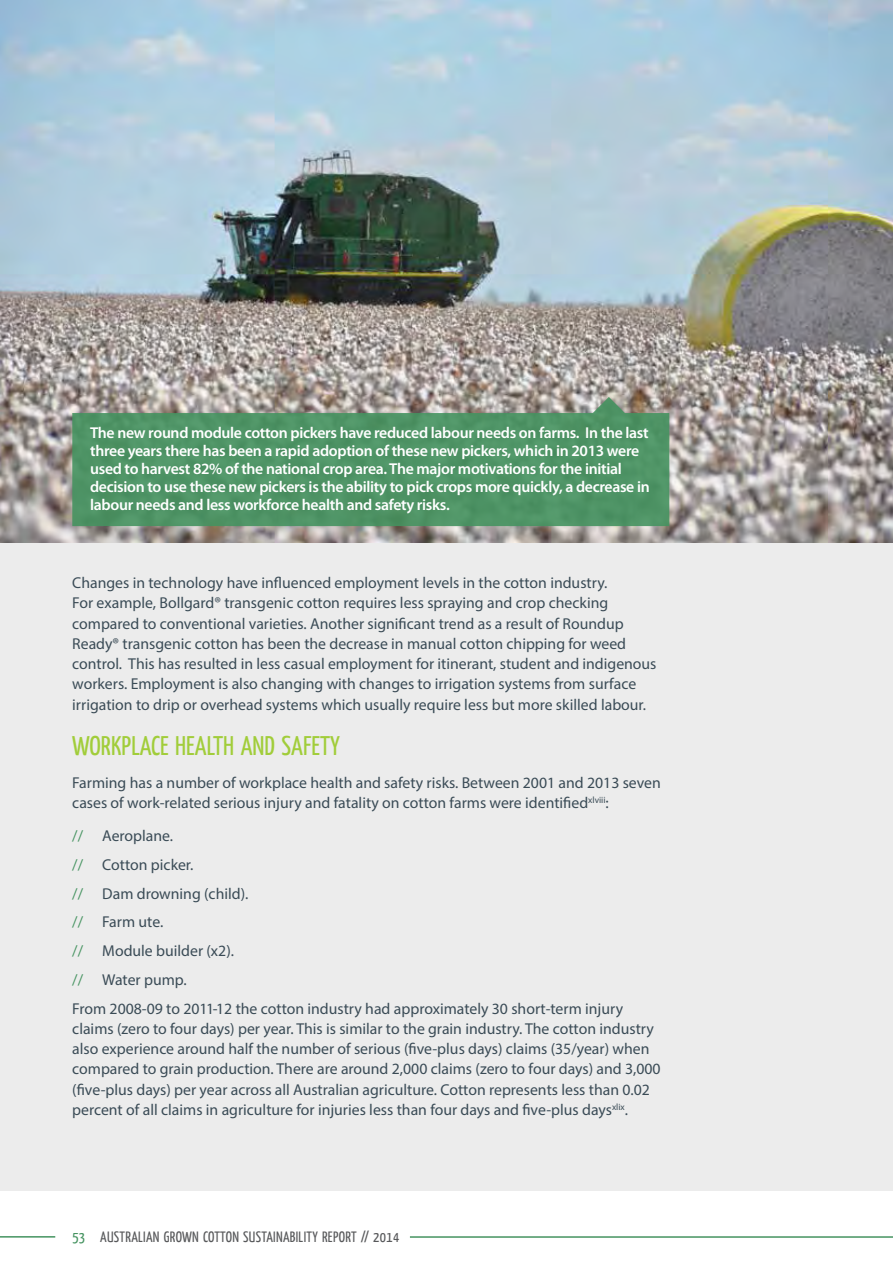
<style>
.page{position:relative;width:893px;height:1263px;background:#fff}
.page>*{position:absolute;margin:0;border:0;box-sizing:border-box;transform-origin:0 0}
.t1{font:27px "Yanone Kaffeesatz";color:#a1cd3a}
.t2{font:15.75px/20.2px "Myriad Pro";color:#3a4b56}
.t3{font:600 15.75px/18px "Myriad Pro";letter-spacing:-.02em;color:#fff}
.t4{font:15px "Yanone Kaffeesatz";letter-spacing:.02em;color:#58595b}
.s1{color:#459360}
</style>
<div class="page">
<hr style="left:0;top:1236px;width:55px;height:1px;background:#459360">
<div style="left:0;top:0;width:893px;height:1191px;background:#ececec"></div>
<hr style="left:410px;top:1236px;width:483px;height:2px;background:#459360">
<img style="left:0;top:0;width:893px;height:542px">
<svg style="left:72px;top:397px;width:597px;height:129px;background:#5a956c"></svg>
<p class="t3" style="left:90px;top:424px;width:561px">The new round module cotton pickers have reduced labour needs on farms. In the last three years there has been a rapid adoption of these new pickers, which in 2013 were used to harvest 82% of the national crop area. The major motivations for the initial decision to use these new pickers is the ability to pick crops more quickly, a decrease in labour needs and less workforce health and safety risks.</p>
<p class="t2" style="left:72px;top:572px;width:586px">Changes in technology have influenced employment levels in the cotton industry.<br>For example, Bollgard® transgenic cotton requires less spraying and crop checking compared to conventional varieties. Another significant trend as a result of Roundup Ready® transgenic cotton has been the decrease in manual cotton chipping for weed control. This has resulted in less casual employment for itinerant, student and indigenous workers. Employment is also changing with changes to irrigation systems from surface irrigation to drip or overhead systems which usually require less but more skilled labour.</p>
<h1 class="t1" style="left:72px;top:728px;width:269px">WORKPLACE HEALTH AND SAFETY</h1>
<p class="t2" style="left:72px;top:772px;width:590px">Farming has a number of workplace health and safety risks. Between 2001 and 2013 seven cases of work-related serious injury and fatality on cotton farms were identified<sup>xlviii</sup>:</p>
<p class="t2" style="left:72px;top:821px;width:552px;line-height:28.8px"><span class="s1">//</span> Aeroplane.<br><span class="s1">//</span> Cotton picker.<br><span class="s1">//</span> Dam drowning (child).<br><span class="s1">//</span> Farm ute.<br><span class="s1">//</span> Module builder (x2).<br><span class="s1">//</span> Water pump.<br>From 2008-09 to 2011-12 the cotton industry had approximately 30 short-term injury</p>
<p class="t2" style="left:72px;top:1018px;width:590px">claims (zero to four days) per year. This is similar to the grain industry. The cotton industry also experience around half the number of serious (five-plus days) claims (35/year) when compared to grain production. There are around 2,000 claims (zero to four days) and 3,000 (five-plus days) per year across all Australian agriculture. Cotton represents less than 0.02 percent of all claims in agriculture for injuries less than four days and five-plus days<sup>xlix</sup>.</p>
<p class="t4" style="left:73px;top:1227px;width:328px"><span class="s1">53</span> AUSTRALIAN GROWN COTTON SUSTAINABILITY REPORT // 2014</p>
</div>
